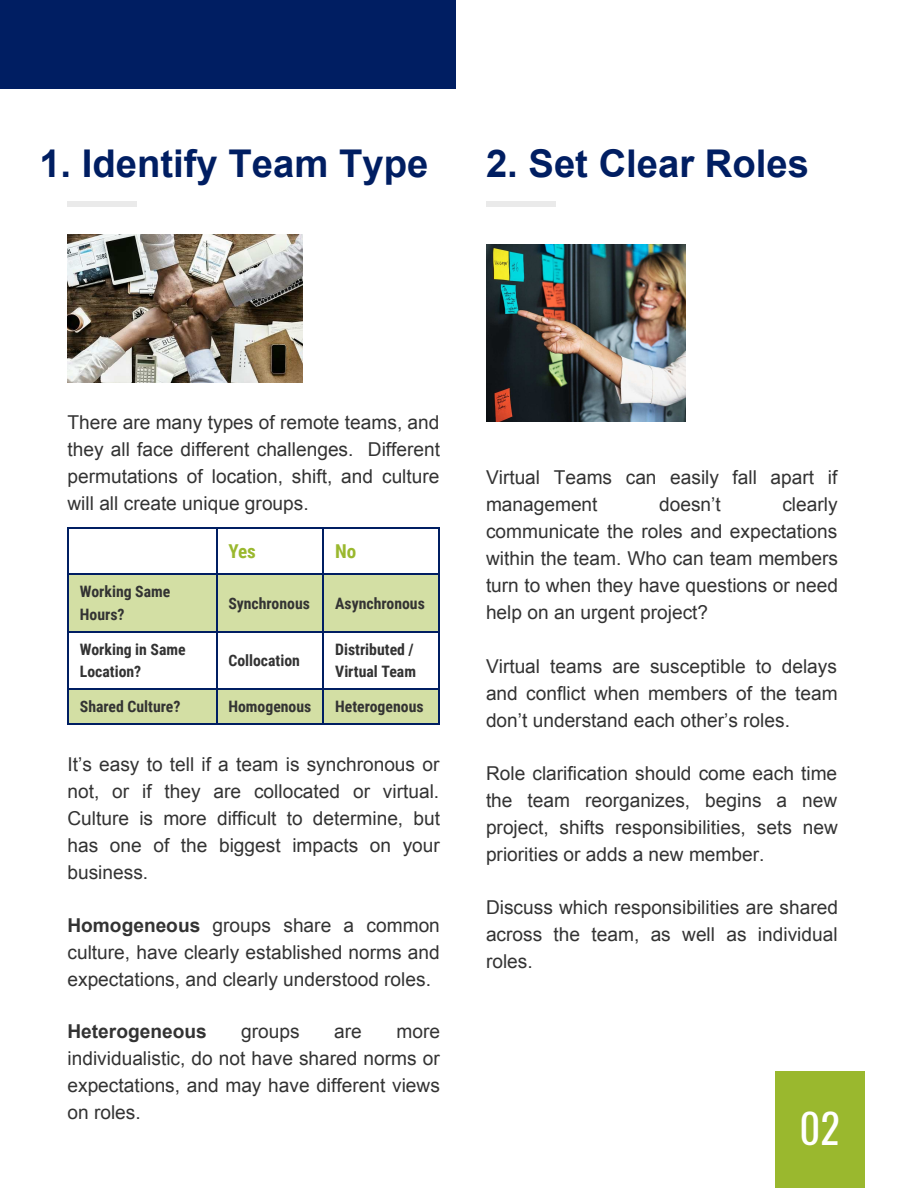
<style>
.page{position:relative;width:918px;height:1188px;background:#fff}
.page>*{position:absolute;margin:0;border:0;box-sizing:border-box;transform-origin:0 0}
.t1{font:40.5px "Oswald";color:#fff}
.t2{font:700 38.25px "Arial";color:#001e62}
.t3{font:19.2px/27px "Arial";color:#333;text-align:justify}
.t4{font:700 19.2px "Arial";color:#333}
.t5{font:700 19.2px "Roboto Condensed";color:#9ab82e}
.t6{font:700 15.75px/22.5px "Roboto Condensed";color:#333}
.s1{font-weight:700}
</style>
<div class="page">
<div style="left:68px;top:201px;width:69px;height:6px;background:#eaeaea"></div>
<div style="left:0;top:0;width:456px;height:89px;background:#001e62"></div>
<div style="left:775px;top:1071px;width:90px;height:117px;background:#9ab82e"></div>
<div style="left:486px;top:201px;width:70px;height:6px;background:#eaeaea"></div>
<img style="left:68px;top:234px;width:235px;height:148px">
<div style="left:68px;top:574px;width:148px;height:57px;background:#d3dfa4"></div>
<div style="left:216px;top:574px;width:107px;height:57px;background:#d3dfa4"></div>
<div style="left:323px;top:574px;width:116px;height:57px;background:#d3dfa4"></div>
<div style="left:68px;top:688px;width:148px;height:35px;background:#d3dfa4"></div>
<div style="left:216px;top:688px;width:107px;height:35px;background:#d3dfa4"></div>
<div style="left:323px;top:688px;width:116px;height:35px;background:#d3dfa4"></div>
<hr style="left:323px;top:723px;width:117px;height:1px;background:#001e62">
<hr style="left:439px;top:688px;width:1px;height:36px;background:#001e62">
<hr style="left:216px;top:723px;width:108px;height:1px;background:#001e62">
<hr style="left:323px;top:688px;width:1px;height:36px;background:#001e62">
<hr style="left:68px;top:723px;width:149px;height:1px;background:#001e62">
<hr style="left:68px;top:688px;width:1px;height:36px;background:#001e62">
<hr style="left:216px;top:688px;width:1px;height:36px;background:#001e62">
<hr style="left:323px;top:688px;width:117px;height:2px;background:#001e62">
<hr style="left:439px;top:631px;width:1px;height:59px;background:#001e62">
<hr style="left:216px;top:688px;width:108px;height:2px;background:#001e62">
<hr style="left:323px;top:631px;width:1px;height:59px;background:#001e62">
<hr style="left:68px;top:688px;width:149px;height:2px;background:#001e62">
<hr style="left:68px;top:631px;width:1px;height:59px;background:#001e62">
<hr style="left:216px;top:631px;width:1px;height:59px;background:#001e62">
<hr style="left:323px;top:631px;width:117px;height:1px;background:#001e62">
<hr style="left:439px;top:574px;width:1px;height:58px;background:#001e62">
<hr style="left:216px;top:631px;width:108px;height:1px;background:#001e62">
<hr style="left:323px;top:574px;width:1px;height:58px;background:#001e62">
<hr style="left:68px;top:631px;width:149px;height:1px;background:#001e62">
<hr style="left:68px;top:574px;width:1px;height:58px;background:#001e62">
<hr style="left:216px;top:574px;width:1px;height:58px;background:#001e62">
<hr style="left:323px;top:528px;width:117px;height:1px;background:#001e62">
<hr style="left:323px;top:574px;width:117px;height:1px;background:#001e62">
<hr style="left:439px;top:528px;width:1px;height:47px;background:#001e62">
<hr style="left:216px;top:528px;width:108px;height:1px;background:#001e62">
<hr style="left:216px;top:574px;width:108px;height:1px;background:#001e62">
<hr style="left:323px;top:528px;width:1px;height:47px;background:#001e62">
<hr style="left:68px;top:528px;width:149px;height:1px;background:#001e62">
<hr style="left:68px;top:574px;width:149px;height:1px;background:#001e62">
<hr style="left:68px;top:528px;width:1px;height:47px;background:#001e62">
<hr style="left:216px;top:528px;width:1px;height:47px;background:#001e62">
<img style="left:486px;top:244px;width:199px;height:178px">
<h2 class="t2" style="left:39px;top:138px;width:391px">1. Identify Team Type</h2>
<h2 class="t2" style="left:486px;top:138px;width:325px">2. Set Clear Roles</h2>
<p class="t3" style="left:68px;top:409px;width:374px">There are many types of remote teams, and they all face different challenges. Different permutations of location, shift, and culture will all create unique groups.</p>
<p class="t5" style="left:228px;top:538px;width:29px">Yes</p>
<p class="t5" style="left:335px;top:538px;width:23px">No</p>
<p class="t6" style="left:80px;top:580px;width:92px">Working Same<br>Hours?</p>
<p class="t6" style="left:228px;top:591px;width:83px">Synchronous</p>
<p class="t6" style="left:335px;top:591px;width:91px">Asynchronous</p>
<p class="t6" style="left:80px;top:637px;width:107px">Working in Same<br>Location?</p>
<p class="t6" style="left:228px;top:649px;width:73px">Collocation</p>
<p class="t6" style="left:335px;top:637px;width:82px">Distributed /<br>Virtual Team</p>
<p class="t6" style="left:80px;top:695px;width:102px">Shared Culture?</p>
<p class="t6" style="left:228px;top:695px;width:85px">Homogenous</p>
<p class="t6" style="left:335px;top:695px;width:90px">Heterogenous</p>
<p class="t3" style="left:68px;top:751px;width:374px">It’s easy to tell if a team is synchronous or not, or if they are collocated or virtual.<br>Culture is more difficult to determine, but has one of the biggest impacts on your business.</p>
<p class="t3" style="left:68px;top:911px;width:374px"><span class="s1">Homogeneous</span> groups share a common culture, have clearly established norms and expectations, and clearly understood roles.</p>
<p class="t4" style="left:68px;top:1019px;width:141px">Heterogeneous</p>
<p class="t3" style="left:241px;top:1018px;width:60px">groups</p>
<p class="t3" style="left:334px;top:1018px;width:29px">are</p>
<p class="t3" style="left:68px;top:1018px;width:374px;text-indent:329px">more individualistic, do not have shared norms or expectations, and may have different views on roles.</p>
<p class="t3" style="left:486px;top:464px;width:353px">Virtual Teams can easily fall apart if management</p>
<p class="t3" style="left:659px;top:491px;width:63px">doesn’t</p>
<p class="t3" style="left:486px;top:491px;width:354px;text-indent:296px">clearly communicate the roles and expectations within the team. Who can team members turn to when they have questions or need help on an urgent project?</p>
<p class="t3" style="left:486px;top:653px;width:353px">Virtual teams are susceptible to delays and conflict when members of the team don’t understand each other’s roles.</p>
<p class="t3" style="left:486px;top:760px;width:354px">Role clarification should come each time the team reorganizes, begins a new project, shifts responsibilities, sets new priorities or adds a new member.</p>
<p class="t3" style="left:486px;top:893px;width:354px">Discuss which responsibilities are shared across the team, as well as individual roles.</p>
<h1 class="t1" style="left:800px;top:1093px;width:42px">02</h1>
</div>
